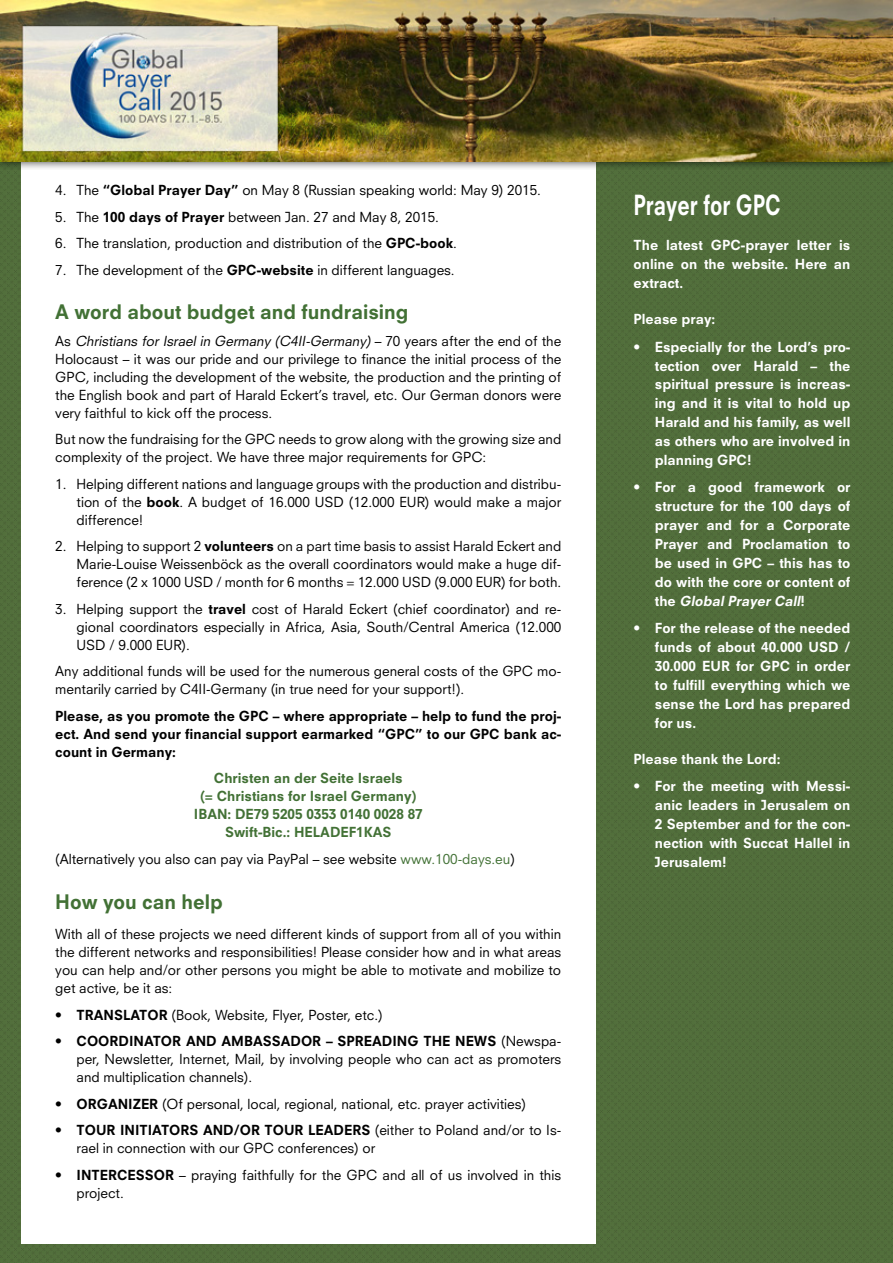
<style>
.page{position:relative;width:893px;height:1263px;background:#fff}
.page>*{position:absolute;margin:0;border:0;box-sizing:border-box;transform-origin:0 0}
.t1{font:800 27px "Neuzeit S";color:#fff;scale:.75 1}
.t2{font:800 19.5px "Neuzeit S";color:#427135}
.t3{font:13.5px/18px "Neuzeit S";color:#000;text-align:justify}
.t4{font:800 13.5px/18.9px "Neuzeit S";color:#fff;text-align:justify}
.t5{font:800 13.5px/18px "Neuzeit S";color:#000;text-align:justify}
.t6{font:800 13.5px/18px "Neuzeit S";color:#427135;text-align:center}
.s1{font-weight:800}
.s2{font-style:italic}
.s3{color:#427135}
</style>
<div class="page">
<img style="left:0;top:170px;width:893px;height:1093px">
<div style="left:21px;top:150px;width:574px;height:1094px;background:#fff"></div>
<div style="left:0;top:0;width:893px;height:170px;background:#000;opacity:.75"></div>
<img style="left:0;top:0;width:893px;height:162px">
<p class="t3" style="left:55px;top:181px;width:487px">4. The <span class="s1">“Global Prayer Day”</span> on May 8 (Russian speaking world: May 9) 2015.</p>
<p class="t3" style="left:55px;top:208px;width:385px">5. The <span class="s1">100 days of Prayer</span> between Jan. 27 and May 8, 2015.</p>
<p class="t3" style="left:55px;top:234px;width:403px">6. The translation, production and distribution of the <span class="s1">GPC-book</span>.</p>
<p class="t3" style="left:55px;top:261px;width:401px">7. The development of the <span class="s1">GPC-website</span> in different languages.</p>
<h2 class="t2" style="left:55px;top:300px;width:355px">A word about budget and fundraising</h2>
<p class="t3" style="left:55px;top:332px;width:508px">As <span class="s2">Christians for Israel in Germany (C4II-Germany)</span> – 7 0 ye a rs a f t e r t h e e n d o f t h e Holocaust – it was our pride and our privilege to finance the initial process of the GPC, including the development of the website, the production and the printing of the English book and part of Harald Eckert’s travel, etc. Our German donors were very faithful to kick off the process.</p>
<p class="t3" style="left:55px;top:430px;width:507px">But now the fundraising for the GPC needs to grow along with the growing size and complexity of the project. We have three major requirements for GPC:</p>
<p class="t3" style="left:77px;top:475px;width:486px;text-indent:-21px">1. Helping different nations and language groups with the production and distribu&shy;tion of the <span class="s1">book</span>. A budget of 16.000 USD (12.000 EUR) would make a major difference!</p>
<p class="t3" style="left:77px;top:537px;width:486px;text-indent:-21px">2. Helping to support 2 <span class="s1">volunteers</span> on a part time basis to assist Harald Eckert and Marie-Louise Weissenböck as the overall coordinators would make a huge dif&shy;ference (2 x 1000 USD / month for 6 months = 12.000 USD (9.000 EUR) for both.</p>
<p class="t3" style="left:77px;top:600px;width:486px;text-indent:-21px">3. Helping support the <span class="s1">travel</span> cost of Harald Eckert (chief coordinator) and re&shy;gional coordinators especially in Africa, Asia, South/Central America (12.000<br>USD / 9.000 EUR).</p>
<p class="t3" style="left:55px;top:662px;width:507px">Any additional funds will be used for the numerous general costs of the GPC mo&shy;mentarily carried by C4II-Germany (in true need for your support!).</p>
<p class="t5" style="left:55px;top:707px;width:508px">Please, as you promote the GPC – where appropriate – help to fund the proj&shy;ect. And send your financial support earmarked “GPC” to our GPC bank ac&shy;count in Germany:</p>
<p class="t6" style="left:194px;top:769px;width:230px">Christen an der Seite Israels<br>(= Christians for Israel Germany)<br>IBAN: DE79 5205 0353 0140 0028 87<br>Swift-Bic.: HELADEF1KAS</p>
<p class="t3" style="left:55px;top:850px;width:461px">(Alternatively you also can pay via PayPal – see website <span class="s3">www.100-days.eu</span>)</p>
<h2 class="t2" style="left:55px;top:889px;width:169px">How you can help</h2>
<p class="t3" style="left:55px;top:925px;width:507px">With all of these projects we need different kinds of support from all of you within the different networks and responsibilities! Please consider how and in what areas you can help and/or other persons you might be able to motivate and mobilize to get active, be it as:</p>
<p class="t3" style="left:55px;top:1006px;width:329px">• <span class="s1">TRANSLATOR</span> (Book, Website, Flyer, Poster, etc.)</p>
<p class="t3" style="left:77px;top:1032px;width:486px;text-indent:-21px"><span class="s1">• COORDINATOR AND AMBASSADOR – SPREADING THE NEWS</span> (Newspa&shy;per, Newsletter, Internet, Mail, by involving people who can act as promoters and multiplication channels).</p>
<p class="t3" style="left:55px;top:1095px;width:472px"><span class="s1">• ORGANIZER</span> (Of personal, local, regional, national, etc. prayer activities)</p>
<p class="t3" style="left:77px;top:1121px;width:486px;text-indent:-21px"><span class="s1">• TOUR INITIATORS AND/OR TOUR LEADERS</span> (either to Poland and/or to Is&shy;rael in connection with our GPC conferences) or</p>
<p class="t3" style="left:77px;top:1166px;width:486px;text-indent:-21px"><span class="s1">• INTERCESSOR</span> – praying faithfully for the GPC and all of us involved in this project.</p>
<h1 class="t1" style="left:634px;top:188px;width:198px">Prayer for GPC</h1>
<p class="t4" style="left:634px;top:236px;width:218px">The latest GPC-prayer letter is online on the website. Here an extract.</p>
<p class="t4" style="left:634px;top:310px;width:83px">Please pray:</p>
<p class="t4" style="left:655px;top:337px;width:197px;text-indent:-21px">• Especially for the Lord’s pro&shy;tection over Harald – the spiritual pressure is increas&shy;ing and it is vital to hold up Harald and his family, as well as others who are involved in planning GPC!</p>
<p class="t4" style="left:655px;top:478px;width:197px;text-indent:-21px">• For a good framework or structure for the 100 days of prayer and for a Corporate Prayer and Proclamation to be used in GPC – this has to do with the core or content of t h e <span class="s2">Global Prayer Call</span>!</p>
<p class="t4" style="left:655px;top:619px;width:197px;text-indent:-21px">• For the release of the needed funds of about 40.000 USD / 30.000 EUR for GPC in order to fulfill everything which we sense the Lord has prepared for us.</p>
<p class="t4" style="left:634px;top:749px;width:148px">Please thank the Lord:</p>
<p class="t4" style="left:655px;top:777px;width:197px;text-indent:-21px">• For the meeting with Messi&shy;anic leaders in Jerusalem on 2 September and for the con&shy;nection with Succat Hallel in Jerusalem!</p>
</div>
